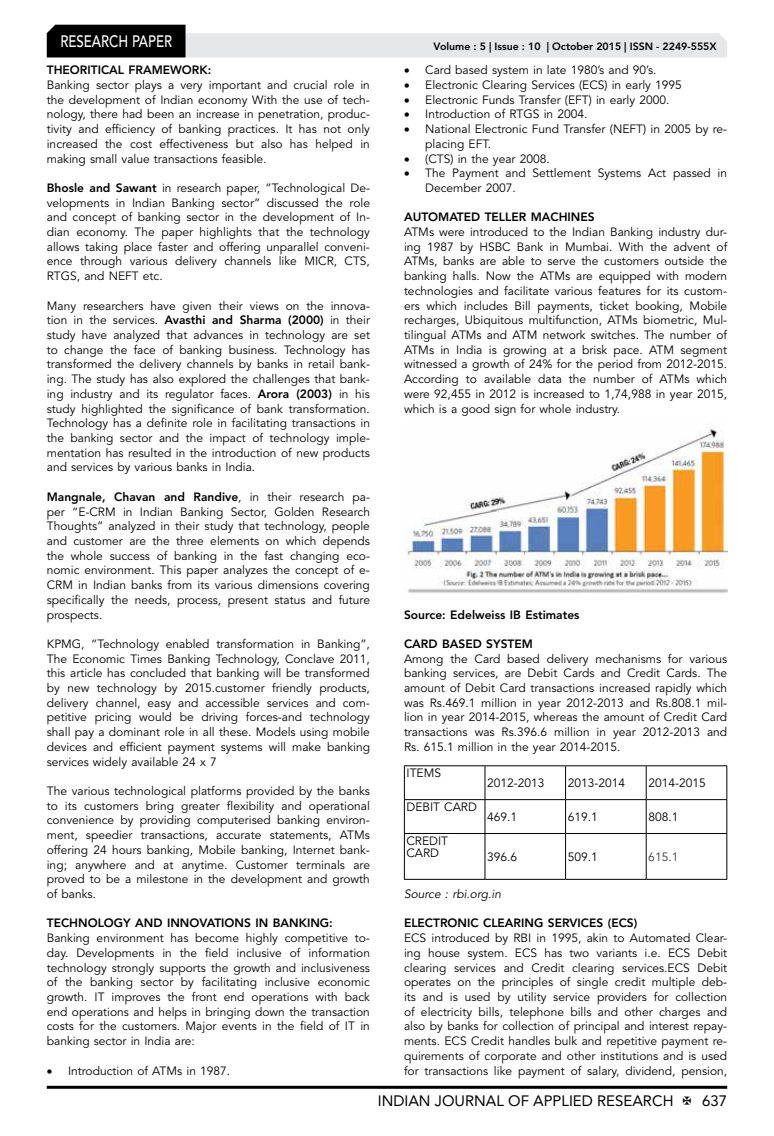
<style>
.page{position:relative;width:774px;height:1136px;background:#fff}
.page>*{position:absolute;margin:0;border:0;box-sizing:border-box;transform-origin:0 0}
.t1{font:500 16.5px "Avenir LT Std";color:#fff;scale:.8 1}
.t2{font:15px "Avenir LT Std";color:#000}
.t3{font:12px/14.7px "Avenir LT Std";color:#000;text-align:justify}
.t4{font:800 12px "Avenir LT Std";color:#000}
.t5{font:italic 12px "Avenir LT Std";color:#000}
.t6{font:12px "Avenir LT Std";color:#3a3a3a}
.t7{font:800 10.5px "Avenir LT Std";color:#000}
.s1{font-weight:800}
</style>
<div class="page">
<hr style="left:47px;top:1085px;width:680px;height:3px;background:#000">
<svg style="left:47px;top:25px;width:680px;height:32px"></svg>
<img style="left:404px;top:424px;width:323px;height:169px">
<svg style="left:405px;top:766px;width:321px;height:112px"></svg>
<hr style="left:485px;top:766px;width:1px;height:33px;background:#000">
<hr style="left:565px;top:766px;width:1px;height:33px;background:#000">
<hr style="left:646px;top:766px;width:1px;height:33px;background:#000">
<hr style="left:404px;top:799px;width:81px;height:1px;background:#000">
<hr style="left:485px;top:799px;width:80px;height:1px;background:#000">
<hr style="left:485px;top:800px;width:1px;height:33px;background:#000">
<hr style="left:565px;top:799px;width:81px;height:1px;background:#000">
<hr style="left:565px;top:800px;width:1px;height:33px;background:#000">
<hr style="left:646px;top:799px;width:81px;height:1px;background:#000">
<hr style="left:646px;top:800px;width:1px;height:33px;background:#000">
<hr style="left:404px;top:833px;width:81px;height:1px;background:#000">
<hr style="left:485px;top:833px;width:80px;height:1px;background:#000">
<hr style="left:485px;top:833px;width:1px;height:45px;background:#000">
<hr style="left:565px;top:833px;width:81px;height:1px;background:#000">
<hr style="left:565px;top:833px;width:1px;height:45px;background:#000">
<hr style="left:646px;top:833px;width:81px;height:1px;background:#000">
<hr style="left:646px;top:833px;width:1px;height:45px;background:#000">
<hr style="left:404px;top:765px;width:81px;height:1px;background:#000">
<hr style="left:404px;top:766px;width:1px;height:33px;background:#000">
<hr style="left:485px;top:765px;width:80px;height:1px;background:#000">
<hr style="left:565px;top:765px;width:81px;height:1px;background:#000">
<hr style="left:646px;top:765px;width:81px;height:1px;background:#000">
<hr style="left:726px;top:766px;width:1px;height:33px;background:#000">
<hr style="left:404px;top:800px;width:1px;height:33px;background:#000">
<hr style="left:726px;top:800px;width:1px;height:33px;background:#000">
<hr style="left:404px;top:833px;width:1px;height:45px;background:#000">
<hr style="left:726px;top:833px;width:1px;height:45px;background:#000">
<hr style="left:404px;top:878px;width:81px;height:1px;background:#000">
<hr style="left:485px;top:878px;width:80px;height:1px;background:#000">
<hr style="left:565px;top:878px;width:81px;height:1px;background:#000">
<hr style="left:646px;top:878px;width:81px;height:1px;background:#000">
<h1 class="t1" style="left:60px;top:32px;width:139px">RESEARCH PAPER</h1>
<p class="t4" style="left:47px;top:63px;width:166px">THEORITICAL FRAMEWORK:</p>
<p class="t3" style="left:47px;top:78px;width:325px">Banking sector plays a very important and crucial role in the development of Indian economy With the use of tech&shy;nology, there had been an increase in penetration, produc&shy;tivity and efficiency of banking practices. It has not only increased the cost effectiveness but also has helped in making small value transactions feasible.</p>
<p class="t3" style="left:47px;top:181px;width:325px"><span class="s1">Bhosle and Sawant</span> in research paper, ”Technological De&shy;velopments in Indian Banking sector” discussed the role and concept of banking sector in the development of In&shy;dian economy. The paper highlights that the technology allows taking place faster and offering unparallel conveni&shy;ence through various delivery channels like MICR, CTS, RTGS, and NEFT etc.</p>
<p class="t3" style="left:47px;top:298px;width:325px">Many researchers have given their views on the innova&shy;tion in the services. <span class="s1">Avasthi and Sharma (2000)</span> in their study have analyzed that advances in technology are set to change the face of banking business. Technology has transformed the delivery channels by banks in retail bank&shy;ing. The study has also explored the challenges that bank&shy;ing industry and its regulator faces. <span class="s1">Arora (2003)</span> in his study highlighted the significance of bank transformation.<br>Technology has a definite role in facilitating transactions in the banking sector and the impact of technology imple&shy;mentation has resulted in the introduction of new products and services by various banks in India.</p>
<p class="t3" style="left:47px;top:489px;width:325px"><span class="s1">Mangnale, Chavan and Randive</span>, in their research pa&shy;per “E-CRM in Indian Banking Sector, Golden Research Thoughts” analyzed in their study that technology, people and customer are the three elements on which depends the whole success of banking in the fast changing eco&shy;nomic environment. This paper analyzes the concept of e-CRM in Indian banks from its various dimensions covering specifically the needs, process, present status and future prospects.</p>
<p class="t3" style="left:47px;top:636px;width:325px">KPMG, “Technology enabled transformation in Banking”, The Economic Times Banking Technology, Conclave 2011, this article has concluded that banking will be transformed by new technology by 2015.customer friendly products, delivery channel, easy and accessible services and com&shy;petitive pricing would be driving forces-and technology shall pay a dominant role in all these. Models using mobile devices and efficient payment systems will make banking services widely available 24 x 7</p>
<p class="t3" style="left:47px;top:783px;width:325px">The various technological platforms provided by the banks to its customers bring greater flexibility and operational convenience by providing computerised banking environ&shy;ment, speedier transactions, accurate statements, ATMs offering 24 hours banking, Mobile banking, Internet bank&shy;ing; anywhere and at anytime. Customer terminals are proved to be a milestone in the development and growth of banks.</p>
<p class="t4" style="left:47px;top:916px;width:287px">TECHNOLOGY AND INNOVATIONS IN BANKING:</p>
<p class="t3" style="left:47px;top:930px;width:325px">Banking environment has become highly competitive to&shy;day. Developments in the field inclusive of information technology strongly supports the growth and inclusiveness of the banking sector by facilitating inclusive economic growth. IT improves the front end operations with back end operations and helps in bringing down the transaction costs for the customers. Major events in the field of IT in banking sector in India are:</p>
<p class="t3" style="left:47px;top:1063px;width:185px">• Introduction of ATMs in 1987.</p>
<p class="t7" style="left:434px;top:41px;width:284px">Volume : 5 | Issue : 10 | October 2015 | ISSN - 2249-555X</p>
<p class="t3" style="left:404px;top:63px;width:254px">• Card based system in late 1980’s and 90’s.</p>
<p class="t3" style="left:404px;top:78px;width:279px">• Electronic Clearing Services (ECS) in early 1995</p>
<p class="t3" style="left:404px;top:92px;width:267px">• Electronic Funds Transfer (EFT) in early 2000.</p>
<p class="t3" style="left:404px;top:107px;width:185px">• Introduction of RTGS in 2004.</p>
<p class="t3" style="left:425px;top:122px;width:303px;text-indent:-21px">• National Electronic Fund Transfer (NEFT) in 2005 by re&shy;placing EFT.</p>
<p class="t3" style="left:404px;top:151px;width:147px">• (CTS) in the year 2008.</p>
<p class="t3" style="left:425px;top:166px;width:303px;text-indent:-21px">• The Payment and Settlement Systems Act passed in<br>December 2007.</p>
<p class="t4" style="left:404px;top:210px;width:192px">AUTOMATED TELLER MACHINES</p>
<p class="t3" style="left:404px;top:225px;width:325px">ATMs were introduced to the Indian Banking industry dur&shy;ing 1987 by HSBC Bank in Mumbai. With the advent of ATMs, banks are able to serve the customers outside the banking halls. Now the ATMs are equipped with modern technologies and facilitate various features for its custom&shy;ers which includes Bill payments, ticket booking, Mobile recharges, Ubiquitous multifunction, ATMs biometric, Mul&shy;tilingual ATMs and ATM network switches. The number of ATMs in India is growing at a brisk pace. ATM segment witnessed a growth of 24% for the period from 2012-2015.<br>According to available data the number of ATMs which were 92,455 in 2012 is increased to 1,74,988 in year 2015, which is a good sign for whole industry.</p>
<p class="t4" style="left:404px;top:607px;width:177px">Source: Edelweiss IB Estimates</p>
<p class="t4" style="left:404px;top:636px;width:130px">CARD BASED SYSTEM</p>
<p class="t3" style="left:404px;top:651px;width:325px">Among the Card based delivery mechanisms for various banking services, are Debit Cards and Credit Cards. The amount of Debit Card transactions increased rapidly which was Rs.469.1 million in year 2012-2013 and Rs.808.1 mil&shy;lion in year 2014-2015, whereas the amount of Credit Card transactions was Rs.396.6 million in year 2012-2013 and Rs. 615.1 million in the year 2014-2015.</p>
<p class="t3" style="left:406px;top:765px;width:36px">ITEMS</p>
<p class="t3" style="left:487px;top:776px;width:59px">2012-2013</p>
<p class="t3" style="left:568px;top:776px;width:59px">2013-2014</p>
<p class="t3" style="left:648px;top:776px;width:59px">2014-2015</p>
<p class="t3" style="left:406px;top:799px;width:72px">DEBIT CARD</p>
<p class="t3" style="left:487px;top:809px;width:32px">469.1</p>
<p class="t3" style="left:568px;top:809px;width:32px">619.1</p>
<p class="t3" style="left:648px;top:809px;width:32px">808.1</p>
<p class="t3" style="left:406px;top:834px;width:43px;line-height:12px">CREDIT<br>CARD</p>
<p class="t3" style="left:487px;top:849px;width:32px">396.6</p>
<p class="t3" style="left:568px;top:849px;width:32px">509.1</p>
<p class="t6" style="left:648px;top:849px;width:32px">615.1</p>
<p class="t5" style="left:404px;top:886px;width:98px">Source : rbi.org.in</p>
<p class="t4" style="left:404px;top:916px;width:235px">ELECTRONIC CLEARING SERVICES (ECS)</p>
<p class="t3" style="left:404px;top:930px;width:325px">ECS introduced by RBI in 1995, akin to Automated Clear&shy;ing house system. ECS has two variants i.e. ECS Debit clearing services and Credit clearing services.ECS Debit operates on the principles of single credit multiple deb&shy;its and is used by utility service providers for collection of electricity bills, telephone bills and other charges and also by banks for collection of principal and interest repay&shy;ments. ECS Credit handles bulk and repetitive payment re&shy;quirements of corporate and other institutions and is used for transactions like payment of salary, dividend, pension,</p>
<p class="t2" style="left:378px;top:1091px;width:297px">INDIAN JOURNAL OF APPLIED RESEARCH</p>
<p class="t2" style="left:702px;top:1091px;width:27px">637</p>
</div>
